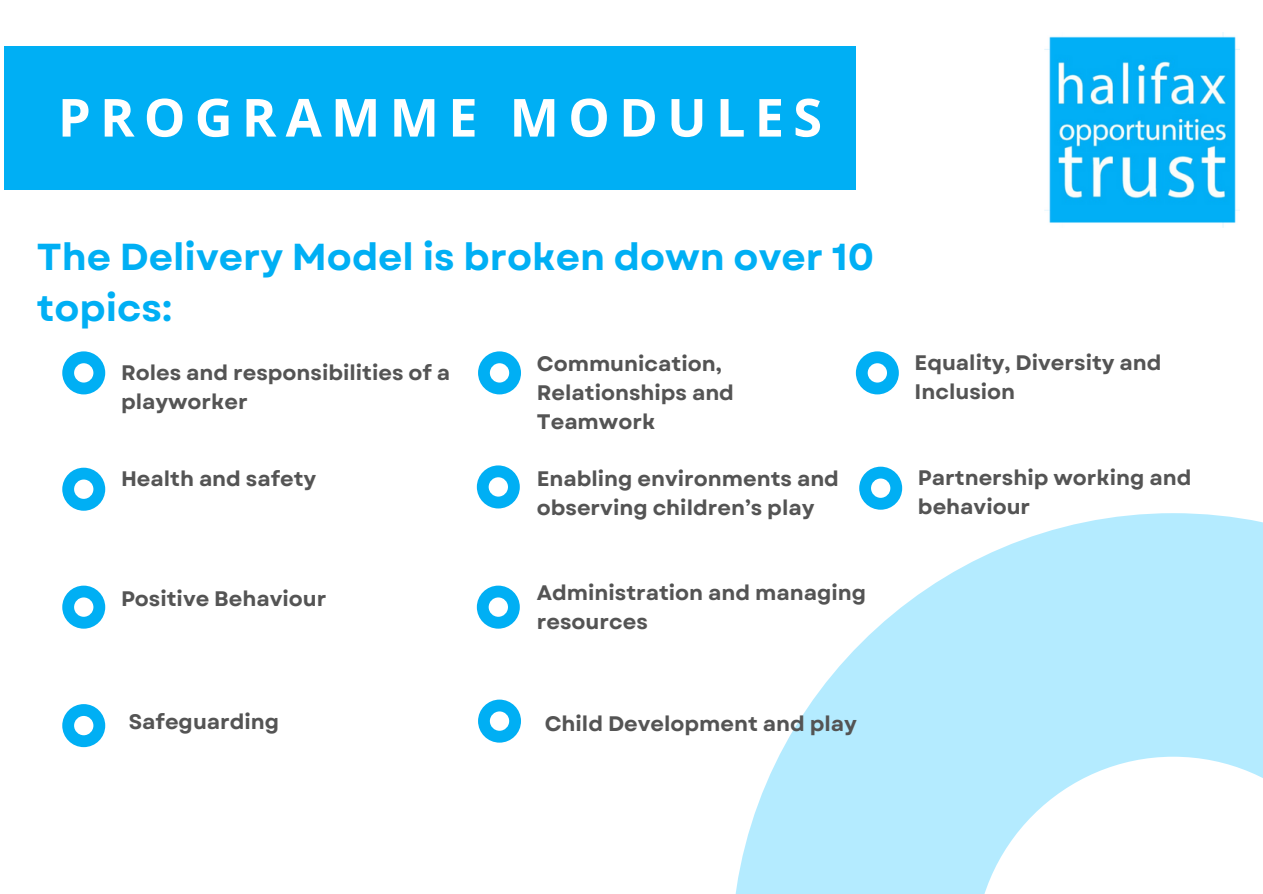
<style>
.page{position:relative;width:1263px;height:894px;background:#fff}
.page>*{position:absolute;margin:0;border:0;box-sizing:border-box;transform-origin:0 0}
.t1{font:700 52.5px "Open Sans";letter-spacing:.175em;color:#fff}
.t2{font:700 37.5px/51.8px "Garet";color:#00aff4}
.t3{font:700 21px/29.2px "Garet";color:#545454}
</style>
<div class="page">
<div style="left:4px;top:46px;width:852px;height:143px;background:#00aff4"></div>
<svg style="left:62px;top:351px;width:43px;height:43px"></svg>
<svg style="left:478px;top:351px;width:43px;height:43px"></svg>
<svg style="left:856px;top:351px;width:43px;height:43px"></svg>
<svg style="left:62px;top:467px;width:43px;height:43px"></svg>
<svg style="left:477px;top:465px;width:43px;height:43px"></svg>
<svg style="left:735px;top:513px;width:528px;height:380px;fill:#b4ebff"></svg>
<svg style="left:478px;top:699px;width:43px;height:43px"></svg>
<svg style="left:62px;top:585px;width:43px;height:43px"></svg>
<svg style="left:477px;top:585px;width:43px;height:43px"></svg>
<img style="left:1044px;top:32px;width:195px;height:195px">
<svg style="left:62px;top:704px;width:43px;height:43px"></svg>
<svg style="left:859px;top:466px;width:43px;height:43px"></svg>
<p class="t1" style="left:58px;top:80px;width:766px">PROGRAMME MODULES</p>
<p class="t2" style="left:37px;top:231px;width:839px">The Delivery Model is broken down over 10 topics:</p>
<p class="t3" style="left:537px;top:349px;width:186px">Communication,</p>
<p class="t3" style="left:537px;top:378px;width:199px">Relationships and<br>Teamwork</p>
<h1 class="t3" style="left:121px;top:358px;width:331px">Roles and responsibilities of a playworker</h1>
<p class="t3" style="left:121px;top:464px;width:197px">Health and safety</p>
<h2 class="t3" style="left:537px;top:464px;width:304px">Enabling environments and observing children’s play</h2>
<p class="t3" style="left:121px;top:584px;width:207px">Positive Behaviour</p>
<p class="t3" style="left:537px;top:577px;width:331px">Administration and managing resources</p>
<p class="t3" style="left:129px;top:706px;width:152px">Safeguarding</p>
<p class="t3" style="left:545px;top:709px;width:314px">Child Development and play</p>
<p class="t3" style="left:915px;top:347px;width:248px">Equality, Diversity and<br>Inclusion</p>
<p class="t3" style="left:918px;top:463px;width:275px">Partnership working and behaviour</p>
</div>
